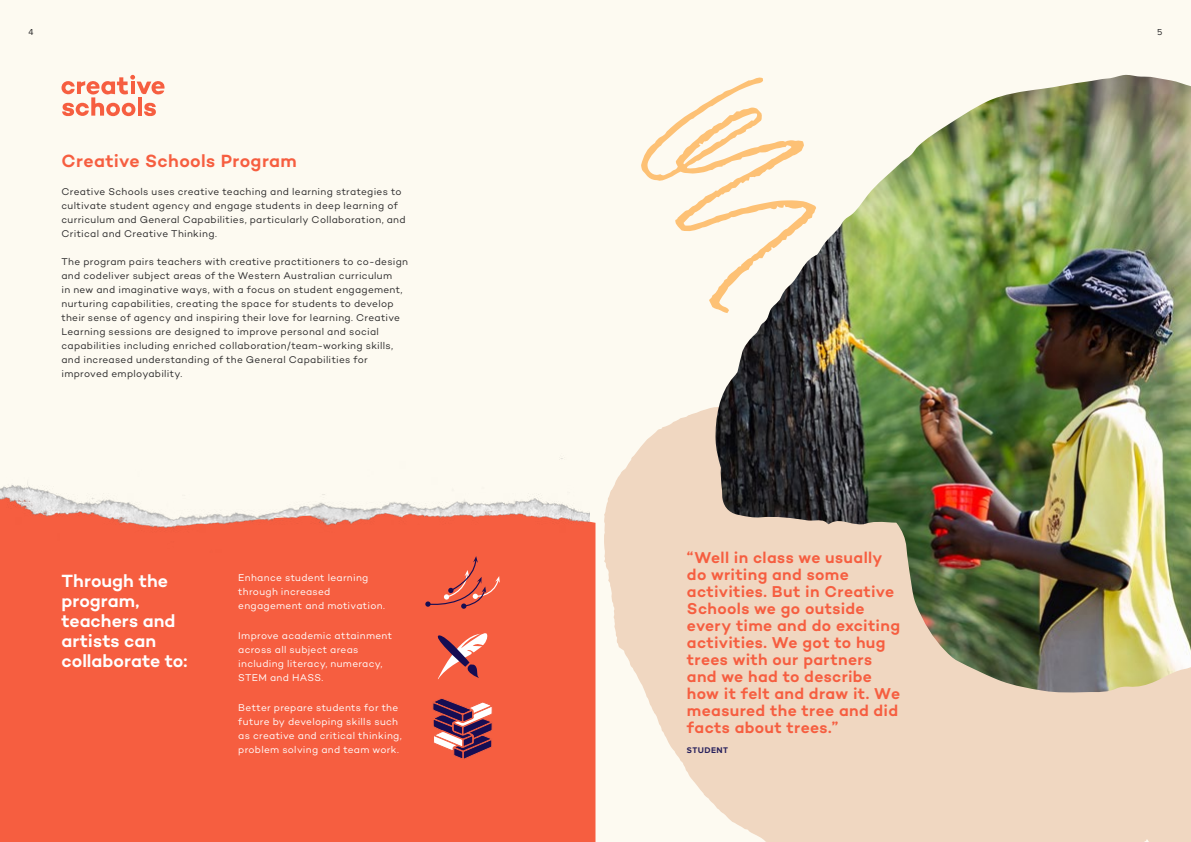
<style>
.page{position:relative;width:1191px;height:842px;background:#fdfaf1}
.page>*{position:absolute;margin:0;border:0;box-sizing:border-box;transform-origin:0 0}
.t1{font:600 18px/20px "Campton";color:#fff}
.t2{font:600 18px "Campton";letter-spacing:.02em;color:#f65e40}
.t3{font:600 16px/17px "Campton";letter-spacing:.02em;color:#f65e40}
.t4{font:10px/14px "Campton";letter-spacing:.03em;color:#292829}
.t5{font:10px/14px "Campton";letter-spacing:.03em;color:#fff}
.t6{font:9px "Proxima Nova";color:#292829}
.t7{font:700 8.5px "Proxima Nova";letter-spacing:.055em;color:#28215d}
</style>
<div class="page">
<div style="left:0;top:512px;width:595px;height:330px;background:#f65e40"></div>
<img style="left:0;top:458px;width:589px;height:94px">
<svg style="left:61px;top:75px;width:104px;height:41px"></svg>
<svg style="left:425px;top:556px;width:75px;height:53px;background:#e95e46"></svg>
<svg style="left:431px;top:631px;width:63px;height:151px;background:#cc5f57"></svg>
<svg style="left:604px;top:407px;width:587px;height:435px;fill:#f0d7c1"></svg>
<svg style="left:641px;top:97px;width:74px;height:212px"></svg>
<img style="left:715px;top:75px;width:476px;height:618px">
<p class="t6" style="left:28px;top:27px;width:7px">4</p>
<p class="t6" style="left:1157px;top:27px;width:7px">5</p>
<h1 class="t2" style="left:61px;top:149px;width:237px">Creative Schools Program</h1>
<p class="t4" style="left:61px;top:184px;width:346px">Creative Schools uses creative teaching and learning strategies to cultivate student agency and engage students in deep learning of curriculum and General Capabilities, particularly Collaboration, and Critical and Creative Thinking.</p>
<p class="t4" style="left:61px;top:254px;width:348px">The program pairs teachers with creative practitioners to co-design and codeliver subject areas of the Western Australian curriculum<br>in new and imaginative ways, with a focus on student engagement, nurturing capabilities, creating the space for students to develop their sense of agency and inspiring their love for learning. Creative Learning sessions are designed to improve personal and social capabilities including enriched collaboration/team-working skills, and increased understanding of the General Capabilities for improved employability.</p>
<h1 class="t1" style="left:61px;top:570px;width:127px">Through the program, teachers and artists can collaborate to:</h1>
<p class="t5" style="left:238px;top:570px;width:148px">Enhance student learning through increased engagement and motivation.</p>
<p class="t5" style="left:238px;top:628px;width:155px">Improve academic attainment across all subject areas including literacy, numeracy,<br>STEM and HASS.</p>
<p class="t5" style="left:238px;top:701px;width:165px">Better prepare students for the future by developing skills such as creative and critical thinking, problem solving and team work.</p>
<p class="t3" style="left:687px;top:548px;width:215px">“Well in class we usually do writing and some activities. But in Creative<br>Schools we go outside every time and do exciting activities. We got to hug trees with our partners and we had to describe how it felt and draw it. We measured the tree and did facts about trees.”</p>
<p class="t7" style="left:687px;top:745px;width:43px">STUDENT</p>
</div>
